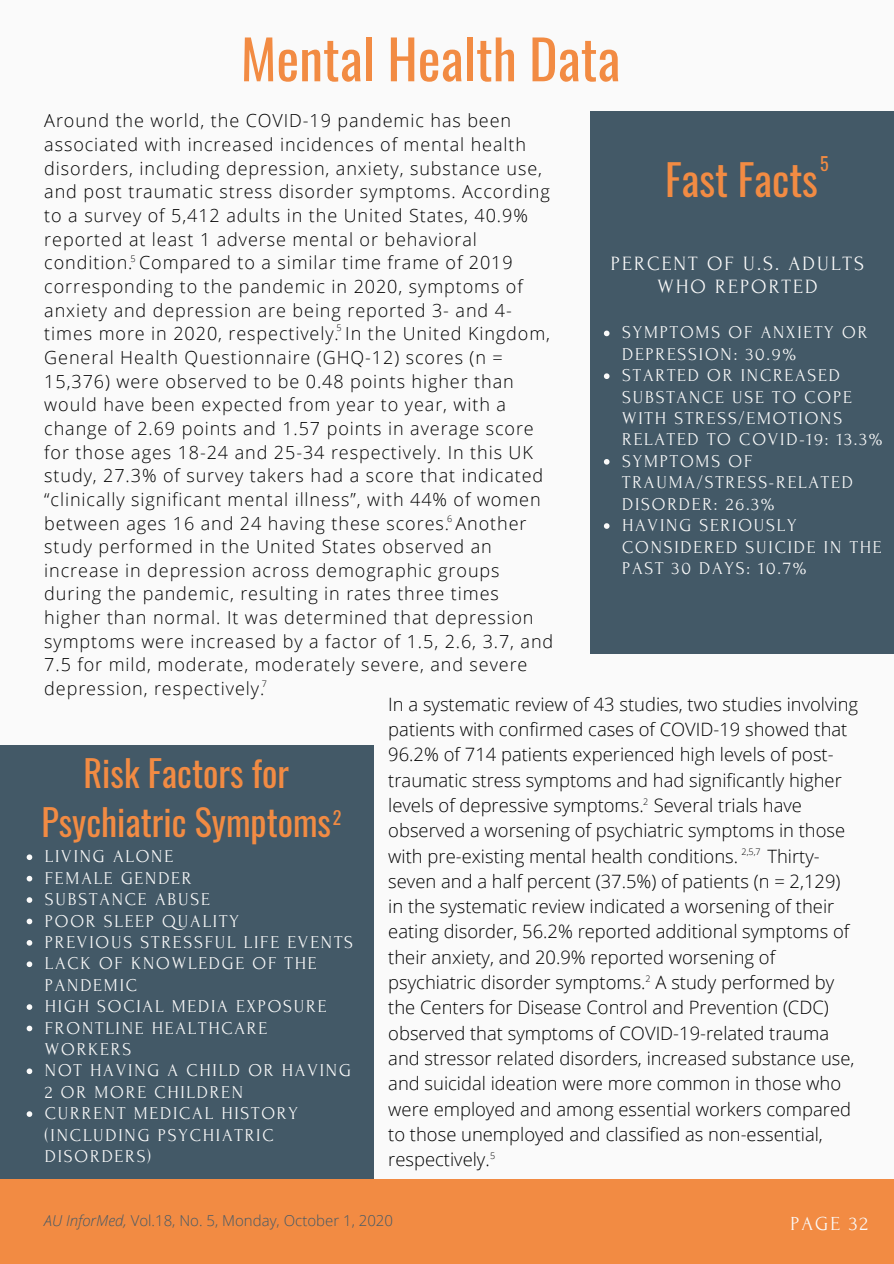
<style>
.page{position:relative;width:894px;height:1264px;background:#fff}
.page>*{position:absolute;margin:0;border:0;box-sizing:border-box;transform-origin:0 0}
.t1{font:54px "Oswald";color:#f28b43}
.t2{font:42px "Oswald";color:#f28b43}
.t3{font:36px/49.5px "Oswald";color:#f28b43;text-align:center}
.t4{font:20.25px/23.7px "Forum";letter-spacing:.1em;color:#fafafa;text-align:center}
.t5{font:19.8px "Forum";letter-spacing:.1em;color:#fafafa}
.t6{font:300 18.45px/25.3px "Open Sans";color:#000}
.t7{font:300 18px/23.7px "Open Sans";letter-spacing:.05em;color:#000}
.t8{font:18px/21.5px "Forum";letter-spacing:.1em;color:#fafafa}
.t9{font:18px "Oswald";color:#f28b43}
.t10{font:300 15px "Open Sans";color:#435967}
.t11{font:300 9px "Open Sans";color:#000}
.s1{font-style:italic}
</style>
<div class="page">
<div style="left:0;top:0;width:893px;height:1263px;background:#fafafa"></div>
<div style="left:590px;top:111px;width:303px;height:542px;background:#435967"></div>
<div style="left:0;top:744px;width:373px;height:519px;background:#435967"></div>
<div style="left:0;top:1178px;width:893px;height:85px;background:#f28b43"></div>
<svg style="left:603px;top:330px;width:6px;height:6px"></svg>
<svg style="left:603px;top:373px;width:6px;height:6px"></svg>
<svg style="left:603px;top:459px;width:6px;height:5px"></svg>
<svg style="left:604px;top:523px;width:5px;height:6px"></svg>
<svg style="left:27px;top:854px;width:5px;height:6px"></svg>
<svg style="left:27px;top:875px;width:5px;height:6px"></svg>
<svg style="left:27px;top:897px;width:5px;height:5px"></svg>
<svg style="left:27px;top:918px;width:5px;height:6px"></svg>
<svg style="left:27px;top:940px;width:5px;height:5px"></svg>
<svg style="left:27px;top:961px;width:5px;height:6px"></svg>
<svg style="left:27px;top:1004px;width:5px;height:5px"></svg>
<svg style="left:27px;top:1025px;width:5px;height:6px"></svg>
<svg style="left:27px;top:1068px;width:5px;height:6px"></svg>
<svg style="left:27px;top:1111px;width:5px;height:5px"></svg>
<h1 class="t1" style="left:241px;top:17px;width:381px">Mental Health Data</h1>
<p class="t7" style="left:44px;top:108px;width:510px">Around the world, the COVID-19 pandemic has been associated with increased incidences of mental health disorders, including depression, anxiety, substance use, and post traumatic stress disorder symptoms. According to a survey of 5,412 adults in the United States, 40.9% reported at least 1 adverse mental or behavioral condition. Compared to a similar time frame of 2019 corresponding to the pandemic in 2020, symptoms of anxiety and depression are being reported 3- and 4- times more in 2020, respectively. In the United Kingdom, General Health Questionnaire (GHQ-12) scores (n = 15,376) were observed to be 0.48 points higher than would have been expected from year to year, with a change of 2.69 points and 1.57 points in average score for those ages 18-24 and 25-34 respectively. In this UK study, 27.3% of survey takers had a score that indicated “clinically significant mental illness”, with 44% of women between ages 16 and 24 having these scores. Another study performed in the United States observed an increase in depression across demographic groups during the pandemic, resulting in rates three times higher than normal. It was determined that depression symptoms were increased by a factor of 1.5, 2.6, 3.7, and 7.5 for mild, moderate, moderately severe, and severe depression, respectively.</p>
<p class="t9" style="left:819px;top:149px;width:10px">5</p>
<h2 class="t2" style="left:664px;top:147px;width:154px">Fast Facts</h2>
<p class="t11" style="left:130px;top:252px;width:7px">5</p>
<p class="t4" style="left:610px;top:252px;width:254px">PERCENT OF U.S. ADULTS<br>WHO REPORTED</p>
<p class="t11" style="left:336px;top:321px;width:7px">5</p>
<p class="t8" style="left:622px;top:322px;width:262px">SYMPTOMS OF ANXIETY OR<br>DEPRESSION: 30.9%<br>STARTED OR INCREASED<br>SUBSTANCE USE TO COPE<br>WITH STRESS/EMOTIONS<br>RELATED TO COVID-19: 13.3%<br>SYMPTOMS OF<br>TRAUMA/STRESS-RELATED<br>DISORDER: 26.3%<br>HAVING SERIOUSLY<br>CONSIDERED SUICIDE IN THE<br>PAST 30 DAYS: 10.7%</p>
<p class="t11" style="left:447px;top:512px;width:7px">6</p>
<p class="t11" style="left:262px;top:677px;width:7px">7</p>
<p class="t6" style="left:388px;top:690px;width:471px">In a systematic review of 43 studies, two studies involving patients with confirmed cases of COVID-19 showed that 96.2% of 714 patients experienced high levels of post&shy;traumatic stress symptoms and had significantly higher levels of depressive symptoms. Several trials have observed a worsening of psychiatric symptoms in those with pre-existing mental health conditions.</p>
<h3 class="t3" style="left:41px;top:746px;width:291px">Risk Factors for<br>Psychiatric Symptoms</h3>
<p class="t11" style="left:643px;top:795px;width:7px">2</p>
<p class="t9" style="left:333px;top:803px;width:10px">2</p>
<p class="t11" style="left:741px;top:845px;width:21px">2,5,7</p>
<p class="t6" style="left:388px;top:842px;width:467px;text-indent:379px">Thirty&shy;seven and a half percent (37.5%) of patients (n = 2,129) in the systematic review indicated a worsening of their eating disorder, 56.2% reported additional symptoms of their anxiety, and 20.9% reported worsening of psychiatric disorder symptoms. A study performed by the Centers for Disease Control and Prevention (CDC) observed that symptoms of COVID-19-related trauma and stressor related disorders, increased substance use, and suicidal ideation were more common in those who were employed and among essential workers compared to those unemployed and classified as non-essential, respectively.</p>
<p class="t8" style="left:45px;top:846px;width:309px">LIVING ALONE<br>FEMALE GENDER<br>SUBSTANCE ABUSE<br>POOR SLEEP QUALITY<br>PREVIOUS STRESSFUL LIFE EVENTS<br>LACK OF KNOWLEDGE OF THE<br>PANDEMIC<br>HIGH SOCIAL MEDIA EXPOSURE<br>FRONTLINE HEALTHCARE<br>WORKERS<br>NOT HAVING A CHILD OR HAVING<br>2 OR MORE CHILDREN<br>CURRENT MEDICAL HISTORY (INCLUDING PSYCHIATRIC<br>DISORDERS)</p>
<p class="t11" style="left:645px;top:972px;width:7px">2</p>
<p class="t11" style="left:490px;top:1149px;width:7px">5</p>
<p class="t10" style="left:44px;top:1209px;width:350px"><span class="s1">AU InforMed,</span> Vol.18, No. 5, Monday, October 1, 2020</p>
<p class="t5" style="left:790px;top:1212px;width:79px">PAGE 32</p>
</div>
